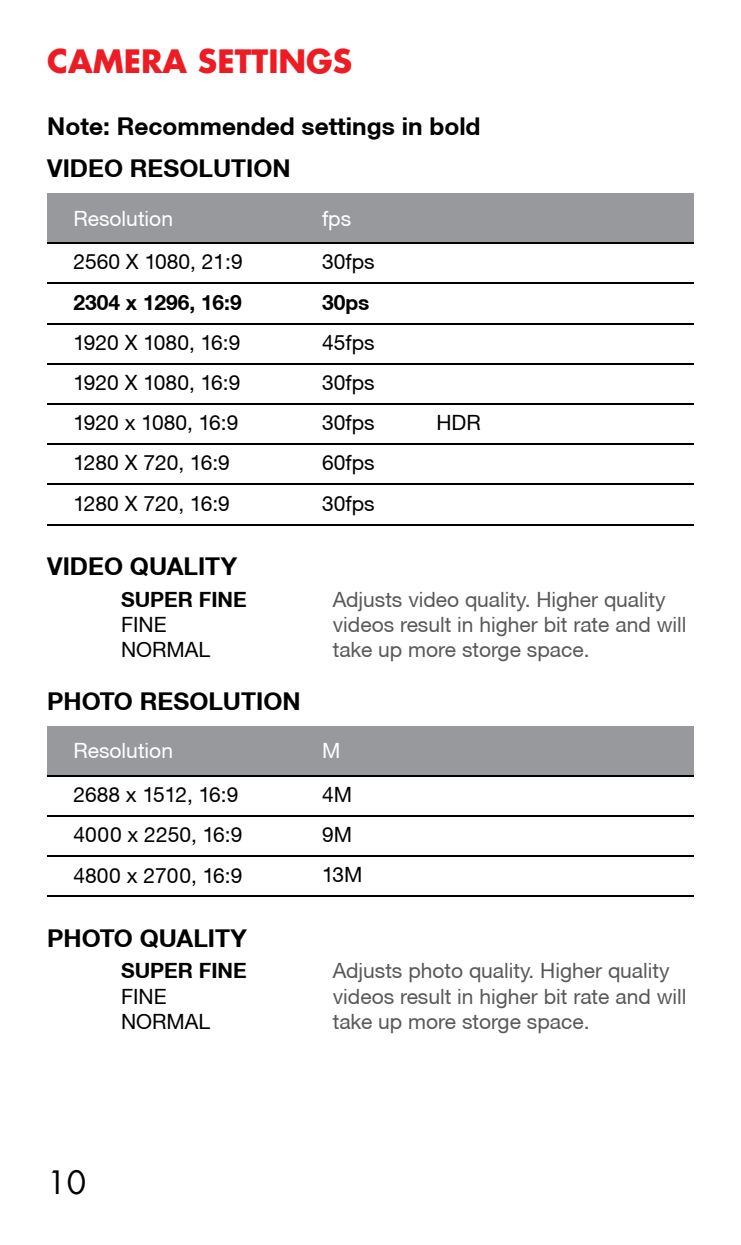
<style>
.page{position:relative;width:741px;height:1245px;background:#fff}
.page>*{position:absolute;margin:0;border:0;box-sizing:border-box;transform-origin:0 0}
.t1{font:700 31.5px "Futura LT";color:#ed1c24}
.t2{font:31.5px "Futura LT";color:#000}
.t3{font:700 24.5px "Helvetica Neue CE";color:#000}
.t4{font:21px/40.2px "Helvetica Neue CE";color:#000}
.t5{font:21px/25.2px "Helvetica Neue CE";color:#58595b}
.t6{font:700 21px "Helvetica Neue CE";color:#000}
.t7{font:21px "Helvetica Neue CE";color:#fff}
</style>
<div class="page">
<div style="left:47px;top:193px;width:646px;height:51px;background:#97999c"></div>
<div style="left:47px;top:726px;width:646px;height:50px;background:#97999c"></div>
<hr style="left:47px;top:242px;width:646px;height:2px;background:#000">
<hr style="left:47px;top:775px;width:646px;height:1px;background:#000">
<hr style="left:47px;top:283px;width:646px;height:1px;background:#000">
<hr style="left:47px;top:815px;width:646px;height:1px;background:#000">
<hr style="left:47px;top:323px;width:646px;height:1px;background:#000">
<hr style="left:47px;top:855px;width:646px;height:1px;background:#000">
<hr style="left:47px;top:363px;width:646px;height:1px;background:#000">
<hr style="left:47px;top:895px;width:646px;height:2px;background:#000">
<hr style="left:47px;top:403px;width:646px;height:1px;background:#000">
<hr style="left:47px;top:443px;width:646px;height:2px;background:#000">
<hr style="left:47px;top:483px;width:646px;height:2px;background:#000">
<hr style="left:47px;top:524px;width:646px;height:1px;background:#000">
<h1 class="t1" style="left:47px;top:41px;width:306px">CAMERA SETTINGS</h1>
<p class="t3" style="left:47px;top:111px;width:434px">Note: Recommended settings in bold</p>
<p class="t3" style="left:47px;top:153px;width:245px">VIDEO RESOLUTION</p>
<p class="t7" style="left:73px;top:205px;width:101px">Resolution</p>
<p class="t4" style="left:73px;top:242px;width:171px">2560 X 1080, 21:9</p>
<p class="t6" style="left:73px;top:289px;width:170px">2304 x 1296, 16:9</p>
<p class="t4" style="left:73px;top:322px;width:168px">1920 X 1080, 16:9</p>
<p class="t4" style="left:73px;top:362px;width:168px">1920 X 1080, 16:9<br>1920 x 1080, 16:9<br>1280 X 720, 16:9<br>1280 X 720, 16:9</p>
<p class="t3" style="left:47px;top:551px;width:191px">VIDEO QUALITY</p>
<p class="t6" style="left:121px;top:586px;width:127px">SUPER FINE</p>
<p class="t4" style="left:121px;top:604px;width:47px">FINE</p>
<p class="t4" style="left:121px;top:629px;width:91px">NORMAL</p>
<p class="t3" style="left:47px;top:686px;width:255px">PHOTO RESOLUTION</p>
<p class="t7" style="left:73px;top:738px;width:101px">Resolution</p>
<p class="t4" style="left:73px;top:774px;width:166px">2688 x 1512, 16:9</p>
<p class="t4" style="left:73px;top:814px;width:170px">4000 x 2250, 16:9</p>
<p class="t4" style="left:73px;top:855px;width:170px">4800 x 2700, 16:9</p>
<p class="t3" style="left:47px;top:923px;width:201px">PHOTO QUALITY</p>
<p class="t6" style="left:121px;top:957px;width:127px">SUPER FINE</p>
<p class="t4" style="left:121px;top:976px;width:47px">FINE</p>
<p class="t4" style="left:121px;top:1001px;width:91px">NORMAL</p>
<p class="t7" style="left:322px;top:205px;width:31px">fps</p>
<p class="t4" style="left:322px;top:242px;width:54px">30fps</p>
<p class="t6" style="left:322px;top:289px;width:49px">30ps</p>
<p class="t4" style="left:322px;top:322px;width:54px">45fps</p>
<p class="t4" style="left:322px;top:362px;width:54px">30fps</p>
<p class="t4" style="left:322px;top:403px;width:54px">30fps</p>
<p class="t4" style="left:436px;top:402px;width:46px">HDR</p>
<p class="t4" style="left:322px;top:443px;width:54px">60fps<br>30fps</p>
<p class="t5" style="left:332px;top:586px;width:355px">Adjusts video quality. Higher quality videos result in higher bit rate and will take up more storge space.</p>
<p class="t7" style="left:322px;top:738px;width:20px">M</p>
<p class="t4" style="left:322px;top:774px;width:31px">4M</p>
<p class="t4" style="left:322px;top:814px;width:31px">9M</p>
<p class="t4" style="left:322px;top:855px;width:42px">13M</p>
<p class="t5" style="left:332px;top:958px;width:355px">Adjusts photo quality. Higher quality videos result in higher bit rate and will take up more storge space.</p>
<h1 class="t2" style="left:47px;top:1162px;width:40px">10</h1>
</div>
